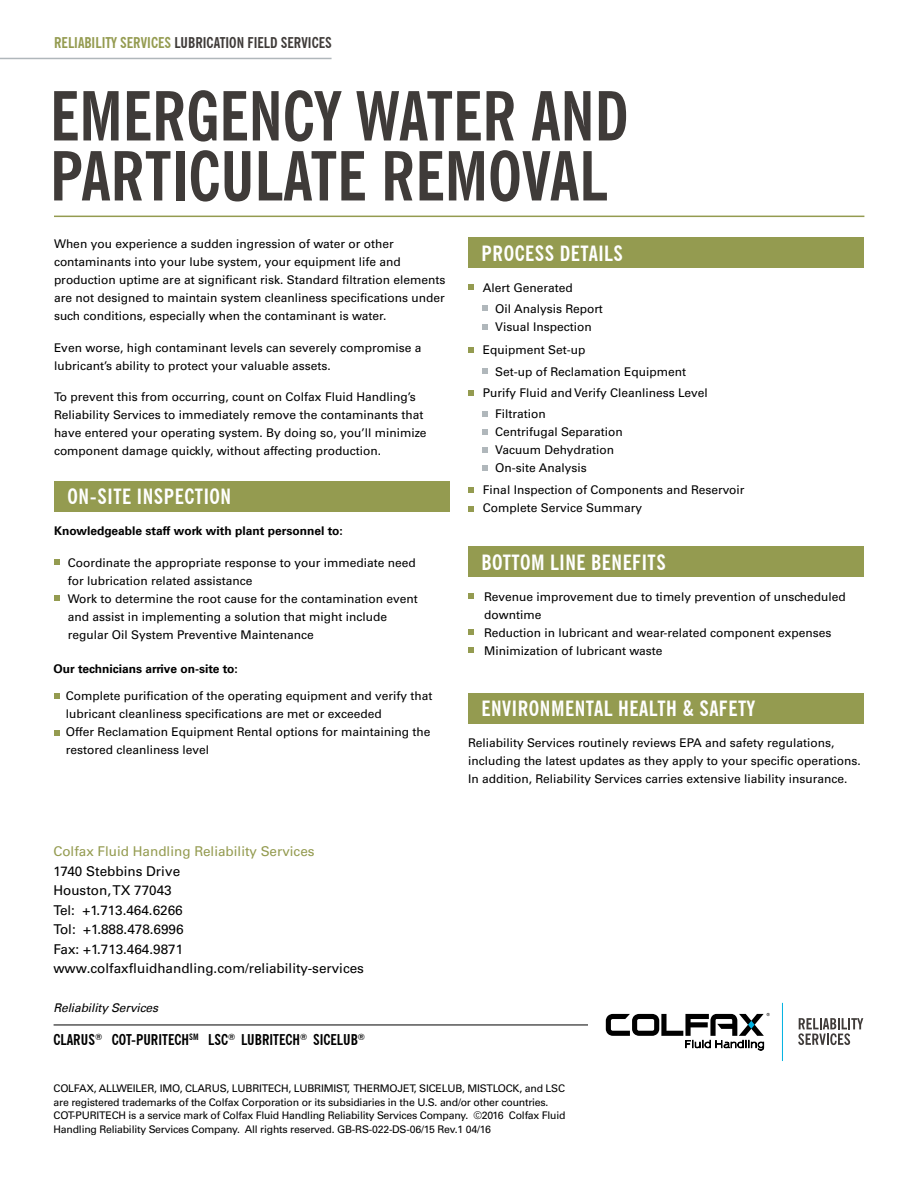
<style>
.page{position:relative;width:918px;height:1188px;background:#fff}
.page>*{position:absolute;margin:0;border:0;box-sizing:border-box;transform-origin:0 0}
.t1{font:700 condensed 67.5px/60px "News Gothic BT";color:#3f3b39}
.t2{font:700 condensed 21px "News Gothic BT";letter-spacing:.025em;color:#fff}
.t3{font:700 condensed 14.85px "News Gothic BT";color:#3f3b39}
.t4{font:700 condensed 14.85px "News Gothic BT";color:#000}
.t5{font:13.5px/19.5px "Univers LT Std";color:#000}
.t6{font:13.5px "Univers LT Std";color:#949b50}
.t7{font:12px/18px "Univers LT Std";color:#000}
.t8{font:700 12px "Univers LT";color:#000}
.t9{font:italic 12px "Univers LT";letter-spacing:-.01em;color:#000}
.t10{font:10.5px/13.5px "Univers LT Std";letter-spacing:-.02em;color:#000}
.s1{color:#949b50}
</style>
<div class="page">
<svg style="left:606px;top:1013px;width:164px;height:37px"></svg>
<hr style="left:782px;top:1003px;width:1px;height:58px;background:#00b2e2">
<svg style="left:798px;top:1018px;width:65px;height:27px"></svg>
<div style="left:54px;top:481px;width:396px;height:30px;background:#949b50"></div>
<div style="left:468px;top:547px;width:396px;height:30px;background:#949b50"></div>
<div style="left:468px;top:693px;width:396px;height:31px;background:#949b50"></div>
<div style="left:468px;top:237px;width:396px;height:31px;background:#949b50"></div>
<svg style="left:54px;top:559px;width:6px;height:6px"></svg>
<svg style="left:468px;top:594px;width:6px;height:5px"></svg>
<svg style="left:468px;top:284px;width:6px;height:6px"></svg>
<svg style="left:468px;top:347px;width:6px;height:6px"></svg>
<svg style="left:468px;top:390px;width:6px;height:6px"></svg>
<svg style="left:468px;top:487px;width:6px;height:6px"></svg>
<svg style="left:468px;top:506px;width:6px;height:6px"></svg>
<svg style="left:468px;top:629px;width:6px;height:6px"></svg>
<svg style="left:483px;top:305px;width:5px;height:6px"></svg>
<svg style="left:483px;top:368px;width:5px;height:6px"></svg>
<svg style="left:483px;top:411px;width:5px;height:6px"></svg>
<svg style="left:483px;top:429px;width:5px;height:6px"></svg>
<svg style="left:483px;top:447px;width:5px;height:6px"></svg>
<svg style="left:483px;top:465px;width:5px;height:6px"></svg>
<svg style="left:483px;top:324px;width:5px;height:6px"></svg>
<svg style="left:468px;top:648px;width:6px;height:5px"></svg>
<svg style="left:54px;top:595px;width:6px;height:6px"></svg>
<svg style="left:54px;top:693px;width:6px;height:6px"></svg>
<svg style="left:54px;top:731px;width:6px;height:5px"></svg>
<hr style="left:54px;top:216px;width:810px;height:1px;background:#949b50">
<hr style="left:0;top:58px;width:332px;height:1px;background:#b0b7bb">
<hr style="left:54px;top:1025px;width:534px;height:1px;background:#000">
<p class="t3" style="left:54px;top:33px;width:279px"><span class="s1">RELIABILITY SERVICES</span> LUBRICATION FIELD SERVICES</p>
<h1 class="t1" style="left:50px;top:86px;width:580px">EMERGENCY WATER AND<br>PARTICULATE REMOVAL</h1>
<p class="t7" style="left:54px;top:235px;width:393px">When you experience a sudden ingression of water or other contaminants into your lube system, your equipment life and production uptime are at significant risk. Standard filtration elements are not designed to maintain system cleanliness specifications under such conditions, especially when the contaminant is water.</p>
<p class="t7" style="left:54px;top:339px;width:369px">Even worse, high contaminant levels can severely compromise a lubricant’s ability to protect your valuable assets.</p>
<p class="t7" style="left:54px;top:388px;width:374px">To prevent this from occurring, count on Colfax Fluid Handling’s Reliability Services to immediately remove the contaminants that have entered your operating system. By doing so, you’ll minimize component damage quickly, without affecting production.</p>
<h2 class="t2" style="left:482px;top:240px;width:143px">PROCESS DETAILS</h2>
<p class="t7" style="left:483px;top:278px;width:91px">Alert Generated</p>
<p class="t7" style="left:495px;top:300px;width:109px">Oil Analysis Report<br>Visual Inspection</p>
<p class="t7" style="left:495px;top:362px;width:192px">Set-up of Reclamation Equipment</p>
<p class="t7" style="left:495px;top:405px;width:129px">Filtration<br>Centrifugal Separation<br>Vacuum Dehydration<br>On-site Analysis</p>
<p class="t7" style="left:483px;top:341px;width:104px">Equipment Set-up</p>
<p class="t7" style="left:483px;top:384px;width:226px">Purify Fluid and Verify Cleanliness Level</p>
<h2 class="t2" style="left:68px;top:484px;width:165px">ON-SITE INSPECTION</h2>
<p class="t8" style="left:54px;top:524px;width:290px">Knowledgeable staff work with plant personnel to:</p>
<p class="t7" style="left:68px;top:553px;width:352px">Coordinate the appropriate response to your immediate need for lubrication related assistance<br>Work to determine the root cause for the contamination event and assist in implementing a solution that might include regular Oil System Preventive Maintenance</p>
<p class="t8" style="left:53px;top:661px;width:186px">Our technicians arrive on-site to:</p>
<p class="t7" style="left:66px;top:687px;width:368px">Complete purification of the operating equipment and verify that lubricant cleanliness specifications are met or exceeded<br>Offer Reclamation Equipment Rental options for maintaining the restored cleanliness level</p>
<p class="t6" style="left:53px;top:844px;width:263px">Colfax Fluid Handling Reliability Services</p>
<p class="t5" style="left:53px;top:862px;width:312px">1740 Stebbins Drive<br>Houston, TX 77043<br>Tel: +1.713.464.6266<br>Tol: +1.888.478.6996<br>Fax: +1.713.464.9871 www.colfaxfluidhandling.com/reliability-services</p>
<p class="t7" style="left:483px;top:481px;width:263px">Final Inspection of Components and Reservoir<br>Complete Service Summary</p>
<h2 class="t2" style="left:482px;top:550px;width:186px">BOTTOM LINE BENEFITS</h2>
<p class="t7" style="left:484px;top:587px;width:363px">Revenue improvement due to timely prevention of unscheduled downtime<br>Reduction in lubricant and wear-related component expenses Minimization of lubricant waste</p>
<h2 class="t2" style="left:482px;top:696px;width:275px">ENVIRONMENTAL HEALTH &amp; SAFETY</h2>
<p class="t7" style="left:468px;top:734px;width:394px">Reliability Services routinely reviews EPA and safety regulations, including the latest updates as they apply to your specific operations.<br>In addition, Reliability Services carries extensive liability insurance.</p>
<p class="t9" style="left:54px;top:1001px;width:106px">Reliability Services</p>
<p class="t4" style="left:54px;top:1031px;width:313px">CLARUS<sup>®</sup> COT-PURITECH<sup>SM</sup> LSC<sup>®</sup> LUBRITECH<sup>®</sup> SICELUB<sup>®</sup></p>
<p class="t10" style="left:54px;top:1082px;width:514px">COLFAX, ALLWEILER, IMO, CLARUS, LUBRITECH, LUBRIMIST, THERMOJET, SICELUB, MISTLOCK, and LSC are registered trademarks of the Colfax Corporation or its subsidiaries in the U.S. and/or other countries.<br>COT-PURITECH is a service mark of Colfax Fluid Handling Reliability Services Company. ©2016 Colfax Fluid Handling Reliability Services Company. All rights reserved. GB-RS-022-DS-06/15 Rev.1 04/16</p>
</div>
